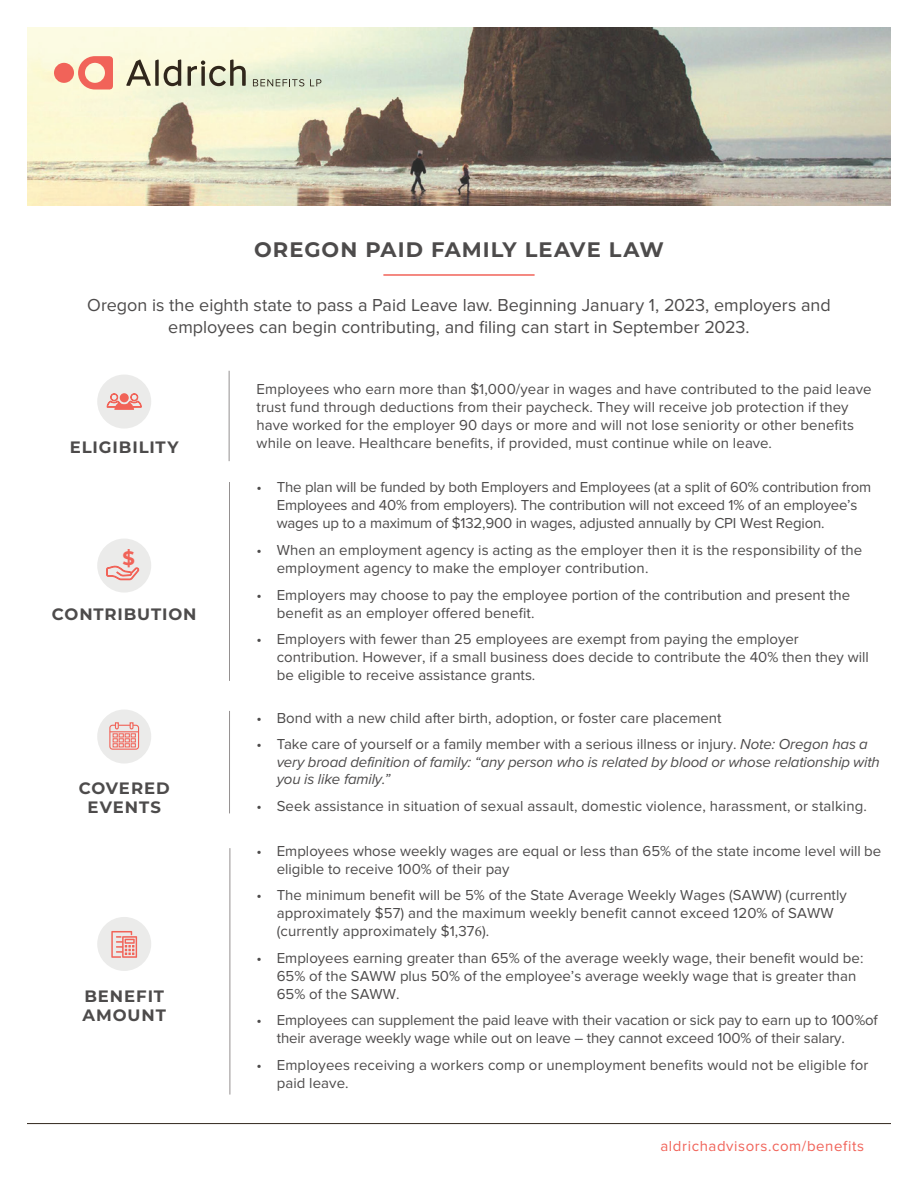
<style>
.page{position:relative;width:918px;height:1188px;background:#fff}
.page>*{position:absolute;margin:0;border:0;box-sizing:border-box;transform-origin:0 0}
.t1{font:700 21px "Montserrat";letter-spacing:.05em;color:#4d4b4b}
.t2{font:700 19.5px "Montserrat";color:#f16358}
.t3{font:18px/21.6px "Proxima Nova";color:#4d4b4b;text-align:center}
.t4{font:700 16.5px/19.8px "Montserrat";letter-spacing:.055em;color:#4d4b4b;text-align:center}
.t5{font:15px/18px "Proxima Nova";color:#4d4b4b}
.t6{font:italic 15px/17.4px "Proxima Nova";letter-spacing:-.01em;color:#4d4b4b}
.t7{font:15px "Proxima Nova";letter-spacing:.04em;color:#f16359}
.s1{font-style:normal}
.s2{font-family:"Minion Pro"}
</style>
<div class="page">
<img style="left:27px;top:27px;width:864px;height:178px">
<hr style="left:383px;top:274px;width:152px;height:2px;background:#f16359">
<hr style="left:27px;top:1123px;width:864px;height:1px;background:#31271c">
<svg style="left:126px;top:59px;width:55px;height:27px"></svg>
<svg style="left:188px;top:59px;width:58px;height:27px;background:#b7b69f"></svg>
<div style="left:54px;top:63px;width:20px;height:20px;background:#f16359;border-radius:50%"></div>
<svg style="left:78px;top:56px;width:35px;height:34px"></svg>
<svg style="left:253px;top:79px;width:51px;height:7px"></svg>
<svg style="left:310px;top:79px;width:11px;height:7px"></svg>
<div style="left:97px;top:375px;width:54px;height:54px;background:#ebebea;border-radius:50%"></div>
<svg style="left:107px;top:393px;width:35px;height:17px"></svg>
<div style="left:97px;top:539px;width:54px;height:54px;background:#ebebea;border-radius:50%"></div>
<svg style="left:106px;top:566px;width:33px;height:14px"></svg>
<hr style="left:229px;top:482px;width:1px;height:199px;background:#949090">
<hr style="left:229px;top:711px;width:1px;height:102px;background:#949090">
<hr style="left:229px;top:371px;width:1px;height:90px;background:#949090">
<hr style="left:230px;top:848px;width:1px;height:247px;background:#949090">
<div style="left:97px;top:710px;width:54px;height:54px;background:#ebebea;border-radius:50%"></div>
<div style="left:97px;top:917px;width:54px;height:54px;background:#ebebea;border-radius:50%"></div>
<div style="left:109px;top:725px;width:30px;height:25px;border:1px solid #f16358;border-radius:3px"></div>
<svg style="left:110px;top:722px;width:29px;height:25px"></svg>
<svg style="left:111px;top:931px;width:26px;height:27px"></svg>
<h1 class="t1" style="left:254px;top:234px;width:411px">OREGON PAID FAMILY LEAVE LAW</h1>
<p class="t3" style="left:87px;top:294px;width:745px">Oregon is the eighth state to pass a Paid Leave law. Beginning January 1, 2023, employers and employees can begin contributing, and filing can start in September 2023.</p>
<p class="t5" style="left:256px;top:380px;width:616px">Employees who earn more than $1,000/year in wages and have contributed to the paid leave trust fund through deductions from their paycheck. They will receive job protection if they have worked for the employer 90 days or more and will not lose seniority or other benefits</p>
<p class="t4" style="left:70px;top:436px;width:110px">ELIGIBILITY</p>
<p class="t5" style="left:256px;top:434px;width:517px">while on leave. Healthcare benefits, if provided, must continue while on leave.</p>
<h2 class="t2" style="left:123px;top:544px;width:14px">$</h2>
<p class="t4" style="left:52px;top:603px;width:146px">CONTRIBUTION</p>
<p class="t4" style="left:79px;top:777px;width:93px">COVERED<br>EVENTS</p>
<p class="t4" style="left:83px;top:985px;width:85px;text-align:left">BENEFIT<br>AMOUNT</p>
<p class="t5" style="left:277px;top:479px;width:596px;text-indent:-20px">• The plan will be funded by both Employers and Employees (at a split of 60% contribution from<br>Employees and 40% from employers). The contribution will not exceed 1% of an employee’s wages up to a maximum of $132,900 in wages, adjusted annually by CPI West Region.</p>
<p class="t5" style="left:277px;top:541px;width:587px;text-indent:-20px">• When an employment agency is acting as the employer then it is the responsibility of the employment agency to make the employer contribution.</p>
<p class="t5" style="left:277px;top:586px;width:575px;text-indent:-20px">• Employers may choose to pay the employee portion of the contribution and present the benefit as an employer offered benefit.</p>
<p class="t5" style="left:277px;top:631px;width:594px;text-indent:-20px">• Employers with fewer than 25 employees are exempt from paying the employer contribution. However, if a small business does decide to contribute the 40% then they will be eligible to receive assistance grants.</p>
<p class="t5" style="left:256px;top:709px;width:467px">• Bond with a new child after birth, adoption, or foster care placement</p>
<p class="t6" style="left:277px;top:735px;width:605px;text-indent:-20px"><span class="s1">• Take care of yourself or a family member with a serious illness or injury.</span> Note: Oregon has a very broad definition of family: “any person who is related by blood or whose relationship with you is like family.”</p>
<p class="t5" style="left:256px;top:797px;width:612px">• Seek assistance in situation of sexual assault, domestic violence, harassment, or stalking.</p>
<p class="t5" style="left:277px;top:842px;width:606px;text-indent:-20px">• Employees whose weekly wages are equal or less than 65% of the state income level will be eligible to receive 100% of their pay</p>
<p class="t5" style="left:277px;top:886px;width:572px;text-indent:-20px">• The minimum benefit will be 5% of the State Average Weekly Wages (SAWW) (currently approximately $57) and the maximum weekly benefit cannot exceed 120% of SAWW (currently approximately $1,37<span class="s2">6</span>).</p>
<p class="t5" style="left:277px;top:949px;width:588px;text-indent:-20px">• Employees earning greater than 65% of the average weekly wage, their benefit would be:<br>65% of the SAWW plus 50% of the employee’s average weekly wage that is greater than<br>65% of the SAWW.</p>
<p class="t5" style="left:277px;top:1012px;width:603px;text-indent:-20px">• Employees can supplement the paid leave with their vacation or sick pay to earn up to 100%of their average weekly wage while out on leave – they cannot exceed 100% of their salary.</p>
<p class="t5" style="left:277px;top:1056px;width:593px;text-indent:-20px">• Employees receiving a workers comp or unemployment benefits would not be eligible for paid leave.</p>
<p class="t7" style="left:660px;top:1137px;width:205px">aldrichadvisors.com/benefits</p>
</div>
